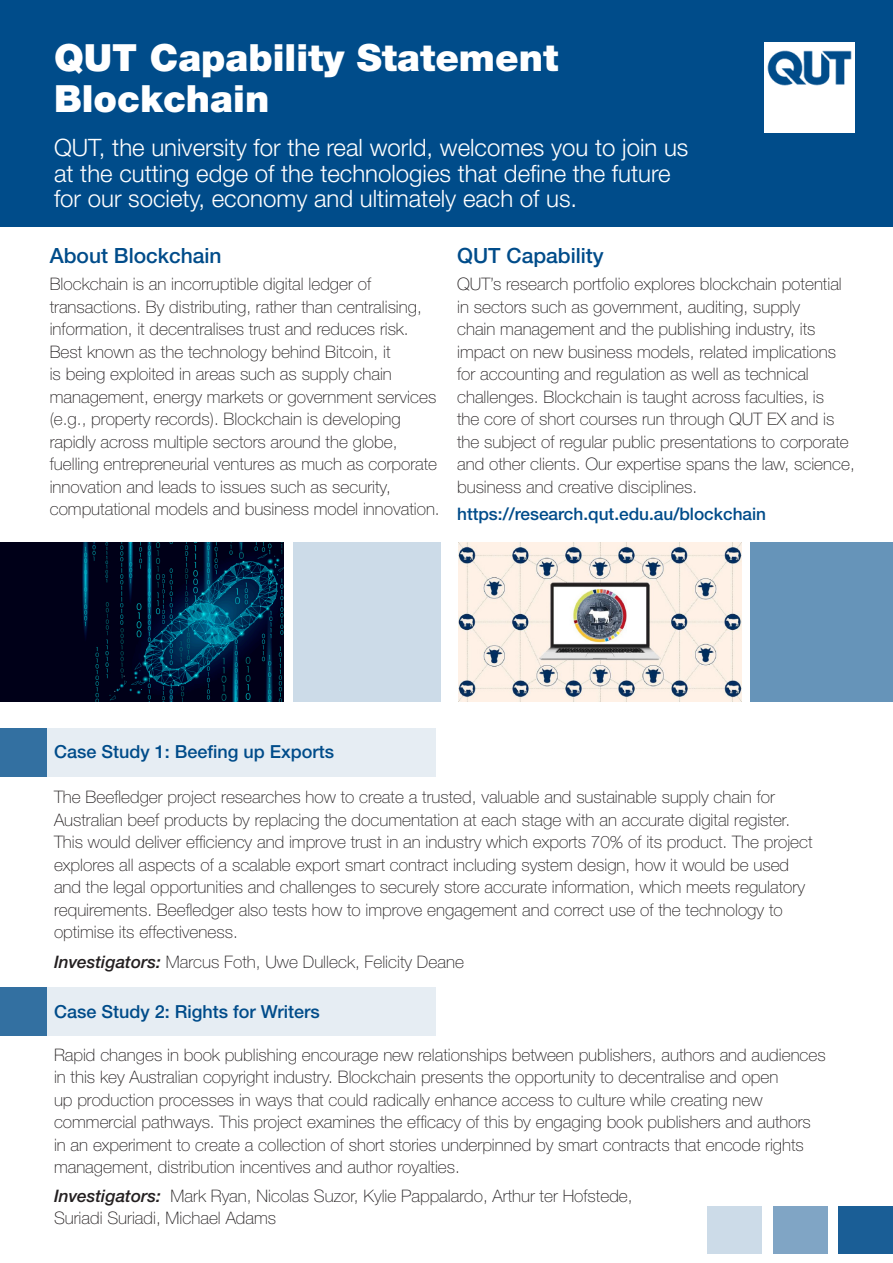
<style>
.page{position:relative;width:893px;height:1263px;background:#fff}
.page>*{position:absolute;margin:0;border:0;box-sizing:border-box;transform-origin:0 0}
.t1{font:900 37.5px "Helvetica Neue LT Std";color:#fff}
.Table_text{font:300 24px/25.5px "Helvetica Neue LT Std";color:#fff}
.Heading_2{font:500 21px "Helvetica Neue LT Std";color:#004c8a}
.Heading_2-2{font:500 18px "Helvetica Neue LT Std";color:#004c8a}
.Body{font:100 17.25px/22.5px "Helvetica Neue LT Std";color:#231f20}
.Table_text-2{font:500 17.25px "Helvetica Neue LT Std";color:#004c8a}
.s1{font-weight:500;font-style:italic}
</style>
<div class="page">
<div style="left:0;top:728px;width:436px;height:49px;background:#e6edf3"></div>
<div style="left:839px;top:1205px;width:54px;height:48px;background:#1a5e96"></div>
<div style="left:774px;top:1206px;width:54px;height:47px;background:#80a5c5"></div>
<div style="left:707px;top:1206px;width:54px;height:47px;background:#ccdbe8"></div>
<div style="left:293px;top:542px;width:148px;height:160px;background:#ccdbe8"></div>
<div style="left:750px;top:542px;width:143px;height:160px;background:#6694b9"></div>
<img style="left:0;top:542px;width:284px;height:160px">
<img style="left:458px;top:542px;width:283px;height:160px">
<div style="left:0;top:0;width:893px;height:226px;background:#004c8a"></div>
<div style="left:0;top:728px;width:47px;height:49px;background:#3370a1"></div>
<div style="left:0;top:986px;width:436px;height:49px;background:#e6edf3"></div>
<div style="left:0;top:986px;width:47px;height:49px;background:#3370a1"></div>
<img style="left:764px;top:43px;width:90px;height:89px">
<p class="t1" style="left:54px;top:35px;width:506px">QUT Capability Statement</p>
<p class="t1" style="left:54px;top:76px;width:217px">Blockchain</p>
<p class="Table_text" style="left:54px;top:135px;width:636px">QUT, the university for the real world, welcomes you to join us at the cutting edge of the technologies that define the future for our society, economy and ultimately each of us.</p>
<p class="Heading_2" style="left:457px;top:243px;width:148px">QUT Capability</p>
<p class="Body" style="left:457px;top:273px;width:399px">QUT’s research portfolio explores blockchain potential in sectors such as government, auditing, supply<br>chain management and the publishing industry, its impact on new business models, related implications for accounting and regulation as well as technical challenges. Blockchain is taught across faculties, is<br>the core of short courses run through QUT EX and is the subject of regular public presentations to corporate and other clients. Our expertise spans the law, science, business and creative disciplines.</p>
<p class="Heading_2" style="left:50px;top:243px;width:173px">About Blockchain</p>
<p class="Body" style="left:50px;top:273px;width:391px">Blockchain is an incorruptible digital ledger of transactions. By distributing, rather than centralising, information, it decentralises trust and reduces risk.<br>Best known as the technology behind Bitcoin, it<br>is being exploited in areas such as supply chain management, energy markets or government services (e.g., property records). Blockchain is developing rapidly across multiple sectors around the globe, fuelling entrepreneurial ventures as much as corporate innovation and leads to issues such as security, computational models and business model innovation.</p>
<p class="Table_text-2" style="left:457px;top:504px;width:311px">https://research.qut.edu.au/blockchain</p>
<p class="Heading_2-2" style="left:54px;top:741px;width:282px">Case Study 1: Beefing up Exports</p>
<p class="Body" style="left:54px;top:786px;width:760px">The Beefledger project researches how to create a trusted, valuable and sustainable supply chain for Australian beef products by replacing the documentation at each stage with an accurate digital register.<br>This would deliver efficiency and improve trust in an industry which exports 70% of its product. The project explores all aspects of a scalable export smart contract including system design, how it would be used and the legal opportunities and challenges to securely store accurate information, which meets regulatory requirements. Beefledger also tests how to improve engagement and correct use of the technology to optimise its effectiveness.</p>
<p class="Body" style="left:54px;top:951px;width:411px"><span class="s1">Investigators:</span> Marcus Foth, Uwe Dulleck, Felicity Deane</p>
<p class="Heading_2-2" style="left:54px;top:1000px;width:267px">Case Study 2: Rights for Writers</p>
<p class="Body" style="left:54px;top:1043px;width:773px">Rapid changes in book publishing encourage new relationships between publishers, authors and audiences in this key Australian copyright industry. Blockchain presents the opportunity to decentralise and open<br>up production processes in ways that could radically enhance access to culture while creating new commercial pathways. This project examines the efficacy of this by engaging book publishers and authors in an experiment to create a collection of short stories underpinned by smart contracts that encode rights management, distribution incentives and author royalties.</p>
<p class="Body" style="left:54px;top:1184px;width:580px"><span class="s1">Investigators:</span> Mark Ryan, Nicolas Suzor, Kylie Pappalardo, Arthur ter Hofstede,<br>Suriadi Suriadi, Michael Adams</p>
</div>
